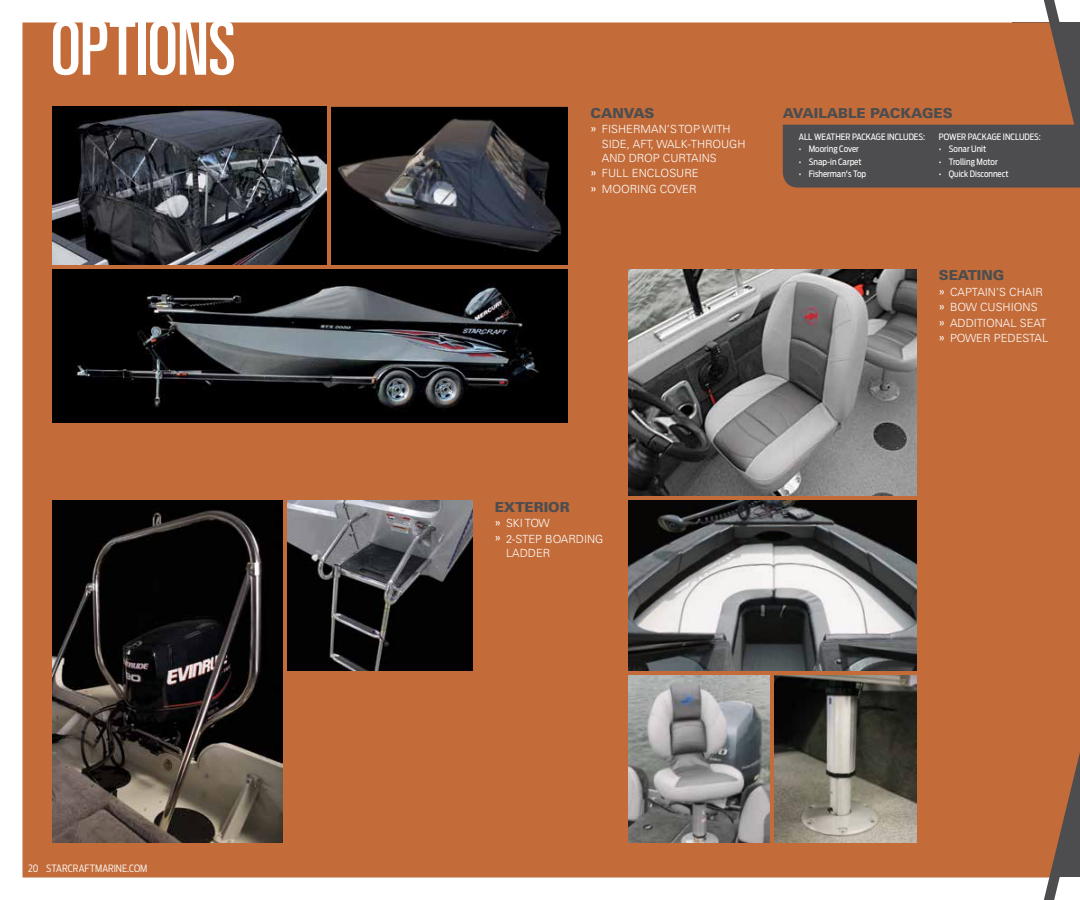
<style>
.page{position:relative;width:1080px;height:900px;background:#fff}
.page>*{position:absolute;margin:0;border:0;box-sizing:border-box;transform-origin:0 0}
.t1{font:ultra-condensed 75px "Univers";letter-spacing:-.01em;color:#fff}
.t2{font:900 13.75px "Univers";color:#4d4d4f}
.t3{font:300 11.25px/15.5px "Univers";color:#fff}
.t4{font:300 10px "Antenna Cond";letter-spacing:.005em;color:#fff}
.t5{font:8.75px "Antenna Cond";color:#fff}
.s1{font-weight:400}
</style>
<div class="page">
<div style="left:22px;top:23px;width:1012px;height:854px;background:#c36c3a"></div>
<img style="left:629px;top:675px;width:141px;height:168px">
<img style="left:53px;top:107px;width:273px;height:157px">
<img style="left:629px;top:269px;width:287px;height:227px">
<img style="left:629px;top:501px;width:287px;height:169px">
<img style="left:775px;top:675px;width:141px;height:168px">
<img style="left:53px;top:501px;width:230px;height:342px">
<svg style="left:1034px;top:0;width:46px;height:900px;background:#b86e44"></svg>
<img style="left:53px;top:269px;width:515px;height:154px">
<img style="left:331px;top:107px;width:237px;height:157px">
<img style="left:288px;top:501px;width:184px;height:169px">
<div style="left:783px;top:125px;width:297px;height:63px;background:#4d4d4f"></div>
<h1 class="t1" style="left:50px;top:5px;width:187px">OPTIONS</h1>
<p class="t4" style="left:28px;top:863px;width:12px">20</p>
<p class="t4" style="left:46px;top:863px;width:103px">STARCRAFTMARINE.COM</p>
<p class="t2" style="left:591px;top:104px;width:65px">CANVAS</p>
<p class="t3" style="left:602px;top:122px;width:145px;line-height:14.2px;text-indent:-11px"><span class="s1">»</span> FISHERMAN’S TOP WITH<br>SIDE, AFT, WALK-THROUGH<br>AND DROP CURTAINS</p>
<p class="t3" style="left:591px;top:166px;width:110px"><span class="s1">»</span> FULL ENCLOSURE <span class="s1">»</span> MOORING COVER</p>
<p class="t2" style="left:783px;top:104px;width:171px">AVAILABLE PACKAGES</p>
<p class="t5" style="left:799px;top:131px;width:128px">ALL WEATHER PACKAGE INCLUDES:</p>
<p class="t5" style="left:799px;top:144px;width:62px">• Mooring Cover</p>
<p class="t5" style="left:799px;top:156px;width:64px">• Snap-in Carpet</p>
<p class="t5" style="left:799px;top:169px;width:69px">• Fisherman's Top</p>
<p class="t5" style="left:939px;top:131px;width:104px">POWER PACKAGE INCLUDES:</p>
<p class="t5" style="left:939px;top:144px;width:49px">• Sonar Unit</p>
<p class="t5" style="left:939px;top:156px;width:60px">• Trolling Motor</p>
<p class="t5" style="left:939px;top:169px;width:71px">• Quick Disconnect</p>
<p class="t2" style="left:939px;top:267px;width:67px">SEATING</p>
<p class="t3" style="left:939px;top:284px;width:111px"><span class="s1">»</span> CAPTAIN’S CHAIR <span class="s1">»</span> BOW CUSHIONS<br><span class="s1">»</span> ADDITIONAL SEAT <span class="s1">»</span> POWER PEDESTAL</p>
<p class="t2" style="left:495px;top:498px;width:76px">EXTERIOR</p>
<p class="t3" style="left:495px;top:515px;width:110px"><span class="s1">»</span> SKI TOW<br><span class="s1">»</span> 2-STEP BOARDING</p>
<p class="t3" style="left:506px;top:545px;width:46px">LADDER</p>
</div>
